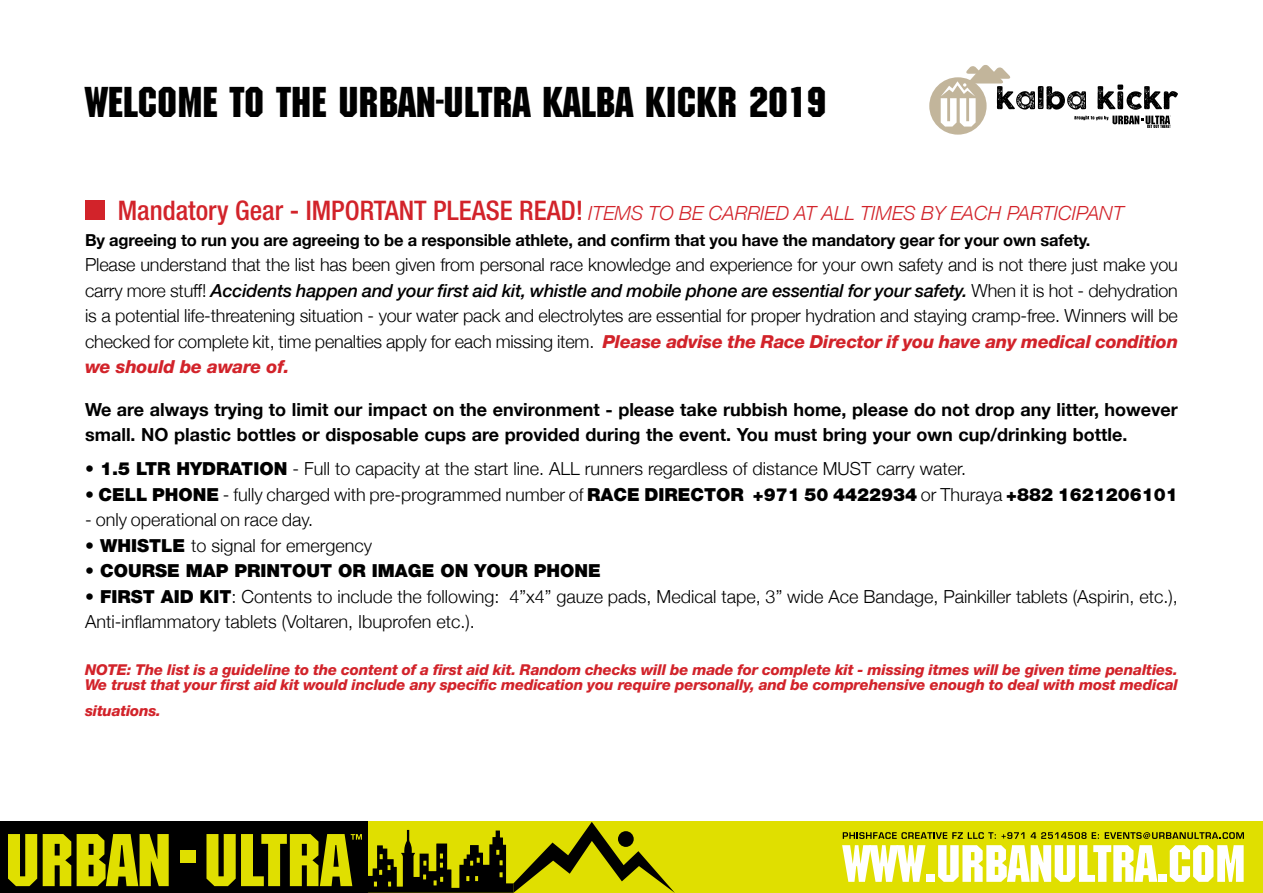
<style>
.page{position:relative;width:1263px;height:893px;background:#fff}
.page>*{position:absolute;margin:0;border:0;box-sizing:border-box;transform-origin:0 0}
.t1{font:42px "Machine";color:#000}
.t2{font:italic 300 19.5px "Helvetica Neue";color:#d2232a}
.t3{font:300 18px/25.5px "Helvetica Neue";color:#000;text-align:justify}
.t4{font:700 18px/25.5px "Helvetica Neue";color:#000}
.t5{font:900 18px "Helvetica Neue";color:#000}
.t6{font:700 16.5px "Helvetica Neue";letter-spacing:-.01em;color:#000}
.t7{font:italic 800 15px/15px "Helvetica Neue";letter-spacing:-.01em;color:#d2232a}
.s1{font-weight:500;font-style:normal;font-stretch:condensed;font-size:27px}
.s2{font-weight:500;font-style:italic}
.s3{font-weight:800;font-style:italic;color:#d2232a}
.s4{font-weight:900}
.s5{font-weight:300}
</style>
<div class="page">
<div style="left:367px;top:821px;width:896px;height:72px;background:#e0df00"></div>
<div style="left:0;top:821px;width:367px;height:72px;background:#000"></div>
<svg style="left:842px;top:845px;width:83px;height:37px"></svg>
<div style="left:926px;top:875px;width:9px;height:7px;background:#fff"></div>
<svg style="left:938px;top:845px;width:219px;height:37px"></svg>
<div style="left:1158px;top:875px;width:8px;height:7px;background:#fff"></div>
<svg style="left:1170px;top:845px;width:73px;height:37px"></svg>
<svg style="left:843px;top:832px;width:181px;height:7px"></svg>
<svg style="left:1031px;top:832px;width:68px;height:7px"></svg>
<svg style="left:1105px;top:832px;width:139px;height:7px"></svg>
<svg style="left:8px;top:834px;width:29px;height:52px"></svg>
<svg style="left:43px;top:834px;width:28px;height:52px"></svg>
<svg style="left:77px;top:834px;width:92px;height:52px"></svg>
<div style="left:180px;top:850px;width:15px;height:13px;background:#e0df00"></div>
<svg style="left:206px;top:822px;width:469px;height:71px"></svg>
<div style="left:929px;top:77px;width:57px;height:58px;background:#c2b59b;border-radius:50%"></div>
<svg style="left:941px;top:65px;width:237px;height:63px"></svg>
<div style="left:85px;top:200px;width:20px;height:20px;background:#d2232a"></div>
<h1 class="t1" style="left:85px;top:78px;width:743px">WELCOME TO THE URBAN-ULTRA KALBA KICKR 2019</h1>
<p class="t2" style="left:118px;top:198px;width:1007px"><span class="s1">Mandatory Gear - IMPORTANT PLEASE READ!</span> ITEMS TO BE CARRIED AT ALL TIMES BY EACH PARTICIPANT</p>
<p class="t6" style="left:85px;top:227px;width:1007px">By agreeing to run you are agreeing to be a responsible athlete, and confirm that you have the mandatory gear for your own safety.</p>
<p class="t3" style="left:85px;top:251px;width:1094px">Please understand that the list has been given from personal race knowledge and experience for your own safety and is not there just make you carry more stuff! <span class="s2">Accidents happen and your first aid kit, whistle and mobile phone are essential for your safety.</span> When it is hot - dehydration is a potential life-threatening situation - your water pack and electrolytes are essential for proper hydration and staying cramp-free. Winners will be checked for complete kit, time penalties apply for each missing item. <span class="s3">Please advise the Race Director if you have any medical condition we should be aware of.</span></p>
<p class="t4" style="left:85px;top:397px;width:1094px">We are always trying to limit our impact on the environment - please take rubbish home, please do not drop any litter, however small. NO plastic bottles or disposable cups are provided during the event. You must bring your own cup/drinking bottle.</p>
<p class="t3" style="left:85px;top:455px;width:882px"><span class="s4">• 1.5 LTR HYDRATION</span> - Full to capacity at the start line. ALL runners regardless of distance MUST carry water.</p>
<p class="t5" style="left:85px;top:484px;width:1094px">• CELL PHONE <span class="s5">- fully charged with pre-programmed number of</span> RACE DIRECTOR +971 50 4422934 <span class="s5">or Thuraya</span> +882 1621206101</p>
<p class="t3" style="left:85px;top:506px;width:230px">- only operational on race day.</p>
<p class="t3" style="left:85px;top:531px;width:289px"><span class="s4">• WHISTLE</span> to signal for emergency</p>
<p class="t5" style="left:85px;top:560px;width:517px">• COURSE MAP PRINTOUT OR IMAGE ON YOUR PHONE</p>
<p class="t3" style="left:85px;top:582px;width:1094px"><span class="s4">• FIRST AID KIT</span>: Contents to include the following: 4”x4” gauze pads, Medical tape, 3” wide Ace Bandage, Painkiller tablets (Aspirin, etc.),<br>Anti-inflammatory tablets (Voltaren, Ibuprofen etc.).</p>
<p class="t7" style="left:85px;top:662px;width:1094px">NOTE: The list is a guideline to the content of a first aid kit. Random checks will be made for complete kit - missing itmes will be given time penalties.<br>We trust that your first aid kit would include any specific medication you require personally, and be comprehensive enough to deal with most medical</p>
<p class="t7" style="left:85px;top:703px;width:77px">situations.</p>
</div>
